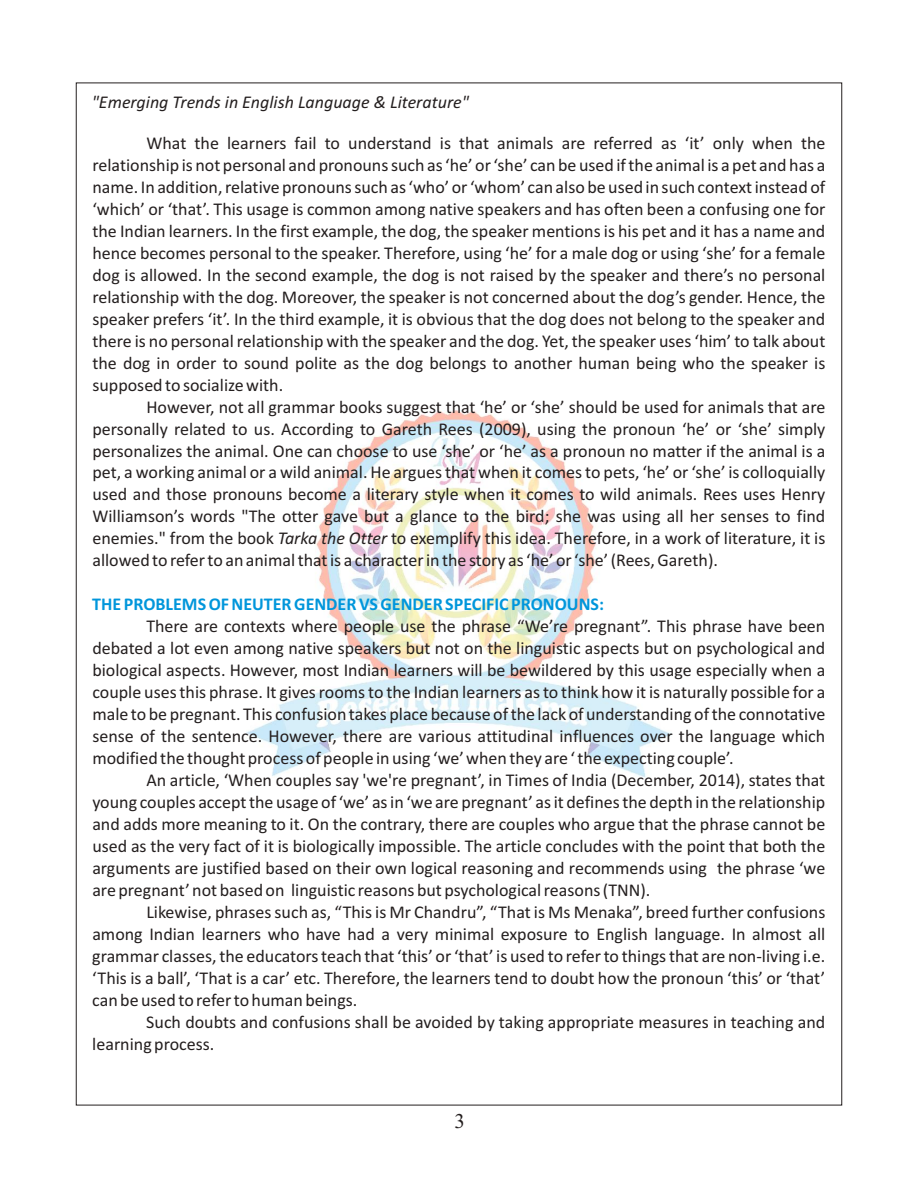
<style>
.page{position:relative;width:918px;height:1188px;background:#fff}
.page>*{position:absolute;margin:0;border:0;box-sizing:border-box;transform-origin:0 0}
.t1{font:21px "Times New Roman";color:#241f1f}
.t2{font:18px/21.9px "Calibri";color:#241f1f;text-align:justify}
.t3{font:700 18px "Calibri";color:#0096db}
.t4{font:italic 18px "Calibri";color:#241f1f}
.s1{font-style:italic}
</style>
<div class="page">
<img style="left:246px;top:410px;width:426px;height:368px">
<p class="t4" style="left:92px;top:95px;width:379px">"Emerging Trends in English Language &amp; Literature"</p>
<p class="t2" style="left:92px;top:133px;width:735px;text-indent:54px">What the learners fail to understand is that animals are referred as ‘it’ only when the relationship is not personal and pronouns such as ‘he’ or ‘she’ can be used if the animal is a pet and has a name. In addition, relative pronouns such as ‘who’ or ‘whom’ can also be used in such context instead of ‘which’ or ‘that’. This usage is common among native speakers and has often been a confusing one for the Indian learners. In the first example, the dog, the speaker mentions is his pet and it has a name and hence becomes personal to the speaker. Therefore, using ‘he’ for a male dog or using ‘she’ for a female dog is allowed. In the second example, the dog is not raised by the speaker and there’s no personal relationship with the dog. Moreover, the speaker is not concerned about the dog’s gender. Hence, the speaker prefers ‘it’. In the third example, it is obvious that the dog does not belong to the speaker and there is no personal relationship with the speaker and the dog. Yet, the speaker uses ‘him’ to talk about the dog in order to sound polite as the dog belongs to another human being who the speaker is supposed to socialize with.</p>
<p class="t2" style="left:92px;top:397px;width:735px;text-indent:54px">However, not all grammar books suggest that ‘he’ or ‘she’ should be used for animals that are personally related to us. According to Gareth Rees (2009), using the pronoun ‘he’ or ‘she’ simply personalizes the animal. One can choose to use ‘she’ or ‘he’ as a pronoun no matter if the animal is a pet, a working animal or a wild animal. He argues that when it comes to pets, ‘he’ or ‘she’ is colloquially used and those pronouns become a literary style when it comes to wild animals. Rees uses Henry Williamson’s words "The otter gave but a glance to the bird; she was using all her senses to find enemies." from the book <span class="s1">Tarka the Otter</span> to exemplify this idea. Therefore, in a work of literature, it is allowed to refer to an animal that is a character in the story as ‘he’ or ‘she’ (Rees, Gareth).</p>
<p class="t3" style="left:92px;top:597px;width:513px">THE PROBLEMS OF NEUTER GENDER VS GENDER SPECIFIC PRONOUNS:</p>
<p class="t2" style="left:92px;top:617px;width:735px;text-indent:54px">There are contexts where people use the phrase “We’re pregnant”. This phrase have been debated a lot even among native speakers but not on the linguistic aspects but on psychological and biological aspects. However, most Indian learners will be bewildered by this usage especially when a couple uses this phrase. It gives rooms to the Indian learners as to think how it is naturally possible for a male to be pregnant. This confusion takes place because of the lack of understanding of the connotative sense of the sentence. However, there are various attitudinal influences over the language which modified the thought process of people in using ‘we’ when they are ‘ the expecting couple’.</p>
<p class="t2" style="left:92px;top:771px;width:735px;text-indent:54px">An article, ‘When couples say 'we're pregnant’, in Times of India (December, 2014), states that young couples accept the usage of ‘we’ as in ‘we are pregnant’ as it defines the depth in the relationship and adds more meaning to it. On the contrary, there are couples who argue that the phrase cannot be used as the very fact of it is biologically impossible. The article concludes with the point that both the arguments are justified based on their own logical reasoning and recommends using the phrase ‘we are pregnant’ not based on linguistic reasons but psychological reasons (TNN).</p>
<p class="t2" style="left:92px;top:902px;width:735px;text-indent:54px">Likewise, phrases such as, “This is Mr Chandru”, “That is Ms Menaka”, breed further confusions among Indian learners who have had a very minimal exposure to English language. In almost all grammar classes, the educators teach that ‘this’ or ‘that’ is used to refer to things that are non-living i.e. ‘This is a ball’, ‘That is a car’ etc. Therefore, the learners tend to doubt how the pronoun ‘this’ or ‘that’ can be used to refer to human beings.</p>
<p class="t2" style="left:92px;top:1012px;width:734px;text-indent:54px">Such doubts and confusions shall be avoided by taking appropriate measures in teaching and learning process.</p>
<p class="t1" style="left:454px;top:1114px;width:12px">3</p>
</div>
